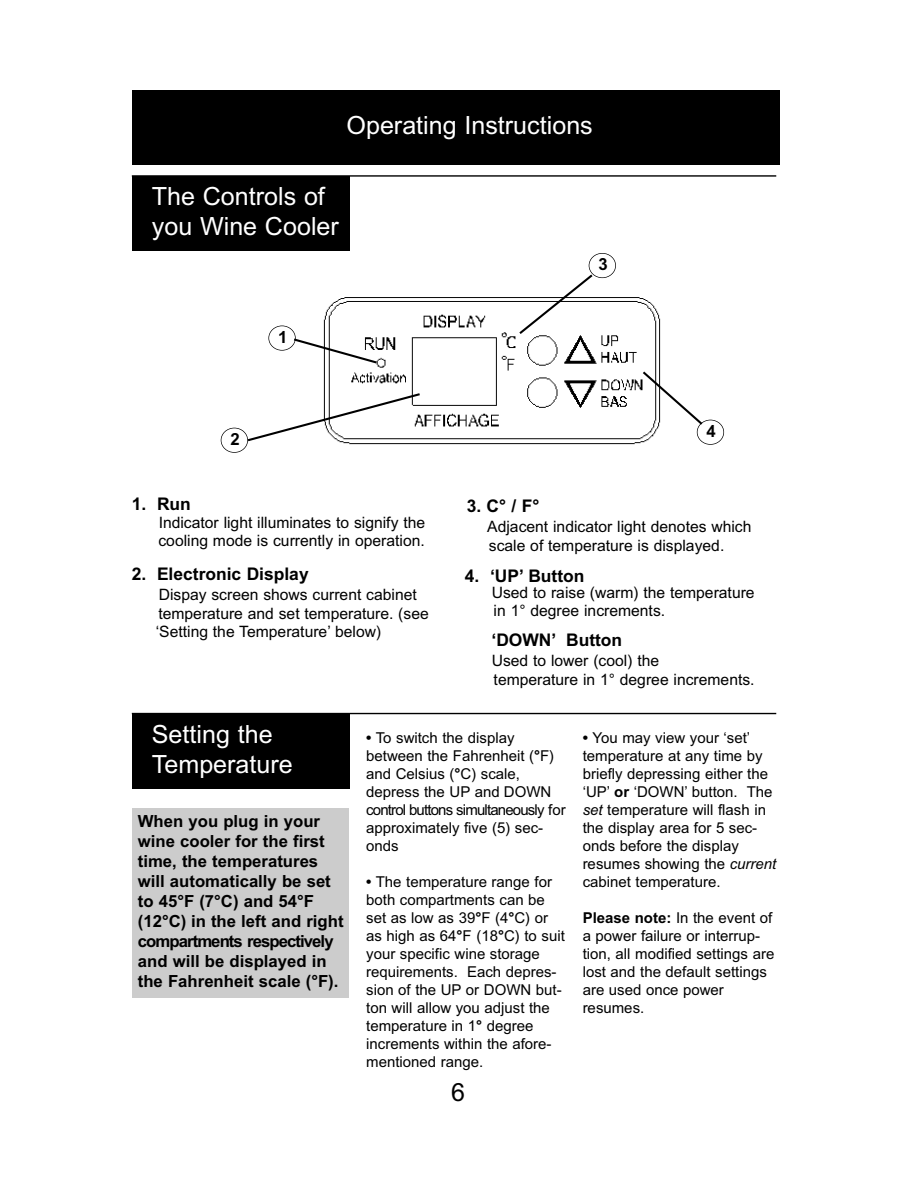
<style>
.page{position:relative;width:918px;height:1188px;background:#fff}
.page>*{position:absolute;margin:0;border:0;box-sizing:border-box;transform-origin:0 0}
.t1{font:25.05px/30.2px "Arial";color:#fff}
.t2{font:25.05px "Arial";color:#000}
.t3{font:700 17.4px "Arial";color:#000}
.t4{font:700 16.8px/20.1px "Arial";color:#000}
.t5{font:15.75px/18.9px "Arial";color:#000}
.t6{font:15px/18px "Arial";color:#000}
.s1{font-weight:700}
.s2{font-style:italic}
</style>
<div class="page">
<div style="left:132px;top:91px;width:648px;height:74px;background:#000"></div>
<img style="left:323px;top:253px;width:338px;height:192px">
<div style="left:268px;top:326px;width:28px;height:25px;border:1px solid #000;border-radius:50%"></div>
<div style="left:221px;top:428px;width:27px;height:25px;border:1px solid #000;border-radius:50%"></div>
<div style="left:589px;top:254px;width:26px;height:23px;background:#fff;border-radius:50%"></div>
<div style="left:589px;top:253px;width:27px;height:25px;border:1px solid #000;border-radius:50%"></div>
<div style="left:697px;top:420px;width:27px;height:25px;border:1px solid #000;border-radius:50%"></div>
<div style="left:132px;top:714px;width:217px;height:75px;background:#000"></div>
<hr style="left:132px;top:713px;width:644px;height:1px;background:#000">
<div style="left:132px;top:177px;width:217px;height:74px;background:#000"></div>
<hr style="left:132px;top:175px;width:644px;height:2px;background:#000">
<svg style="left:292px;top:337px;width:87px;height:28px"></svg>
<svg style="left:245px;top:392px;width:177px;height:51px"></svg>
<svg style="left:517px;top:272px;width:78px;height:64px"></svg>
<svg style="left:641px;top:369px;width:64px;height:58px"></svg>
<div style="left:133px;top:808px;width:216px;height:189px;background:#ccc"></div>
<h1 class="t1" style="left:347px;top:113px;width:248px">Operating Instructions</h1>
<h1 class="t1" style="left:152px;top:184px;width:188px">The Controls of you Wine Cooler</h1>
<p class="t4" style="left:598px;top:256px;width:11px">3</p>
<p class="t4" style="left:278px;top:329px;width:11px">1</p>
<p class="t4" style="left:230px;top:431px;width:11px">2</p>
<p class="t4" style="left:706px;top:423px;width:11px">4</p>
<p class="t3" style="left:132px;top:498px;width:61px">1. Run</p>
<p class="t5" style="left:158px;top:515px;width:268px;line-height:18.1px">Indicator light illuminates to signify the cooling mode is currently in operation.</p>
<p class="t3" style="left:132px;top:568px;width:178px">2. Electronic Display</p>
<p class="t5" style="left:156px;top:586px;width:275px">Dispay screen shows current cabinet temperature and set temperature. (see ‘Setting the Temperature’ below)</p>
<p class="t3" style="left:467px;top:499px;width:74px">3. C° / F°</p>
<p class="t5" style="left:487px;top:519px;width:266px">Adjacent indicator light denotes which scale of temperature is displayed.</p>
<p class="t3" style="left:465px;top:570px;width:121px">4. ‘UP’ Button</p>
<p class="t5" style="left:492px;top:584px;width:264px">Used to raise (warm) the temperature in 1° degree increments.</p>
<p class="t3" style="left:492px;top:634px;width:132px">‘DOWN’ Button</p>
<p class="t5" style="left:492px;top:652px;width:264px">Used to lower (cool) the<br>temperature in 1° degree increments.</p>
<h1 class="t1" style="left:152px;top:721px;width:142px">Setting the<br>Temperature</h1>
<p class="t6" style="left:366px;top:731px;width:201px"><span class="s1">•</span> To switch the display between the Fahrenheit (<span class="s1">°</span>F) and Celsius (<span class="s1">°</span>C) scale, depress the UP and DOWN control buttons simultaneously for approximately five (5) sec&shy;onds</p>
<p class="t6" style="left:366px;top:875px;width:200px"><span class="s1">•</span> The temperature range for both compartments can be set as low as 39<span class="s1">°</span>F (4<span class="s1">°</span>C) or as high as 64<span class="s1">°</span>F (18<span class="s1">°</span>C) to suit your specific wine storage requirements. Each depres&shy;sion of the UP or DOWN but&shy;ton will allow you adjust the temperature in 1<span class="s1">°</span> degree increments within the afore&shy;mentioned range.</p>
<p class="t4" style="left:138px;top:812px;width:207px">When you plug in your wine cooler for the first time, the temperatures will automatically be set to 45°F (7°C) and 54°F (12°C) in the left and right compartments respectively and will be displayed in the Fahrenheit scale (°F).</p>
<h1 class="t2" style="left:451px;top:1083px;width:15px">6</h1>
<p class="t6" style="left:583px;top:731px;width:195px"><span class="s1">•</span> You may view your ‘set’ temperature at any time by briefly depressing either the ‘UP’ <span class="s1">or</span> ‘DOWN’ button. The <span class="s2">set</span> temperature will flash in the display area for 5 sec&shy;onds before the display resumes showing the <span class="s2">current </span>cabinet temperature.</p>
<p class="t6" style="left:583px;top:911px;width:193px"><span class="s1">Please note:</span> In the event of a power failure or interrup&shy;tion, all modified settings are lost and the default settings are used once power resumes.</p>
</div>
